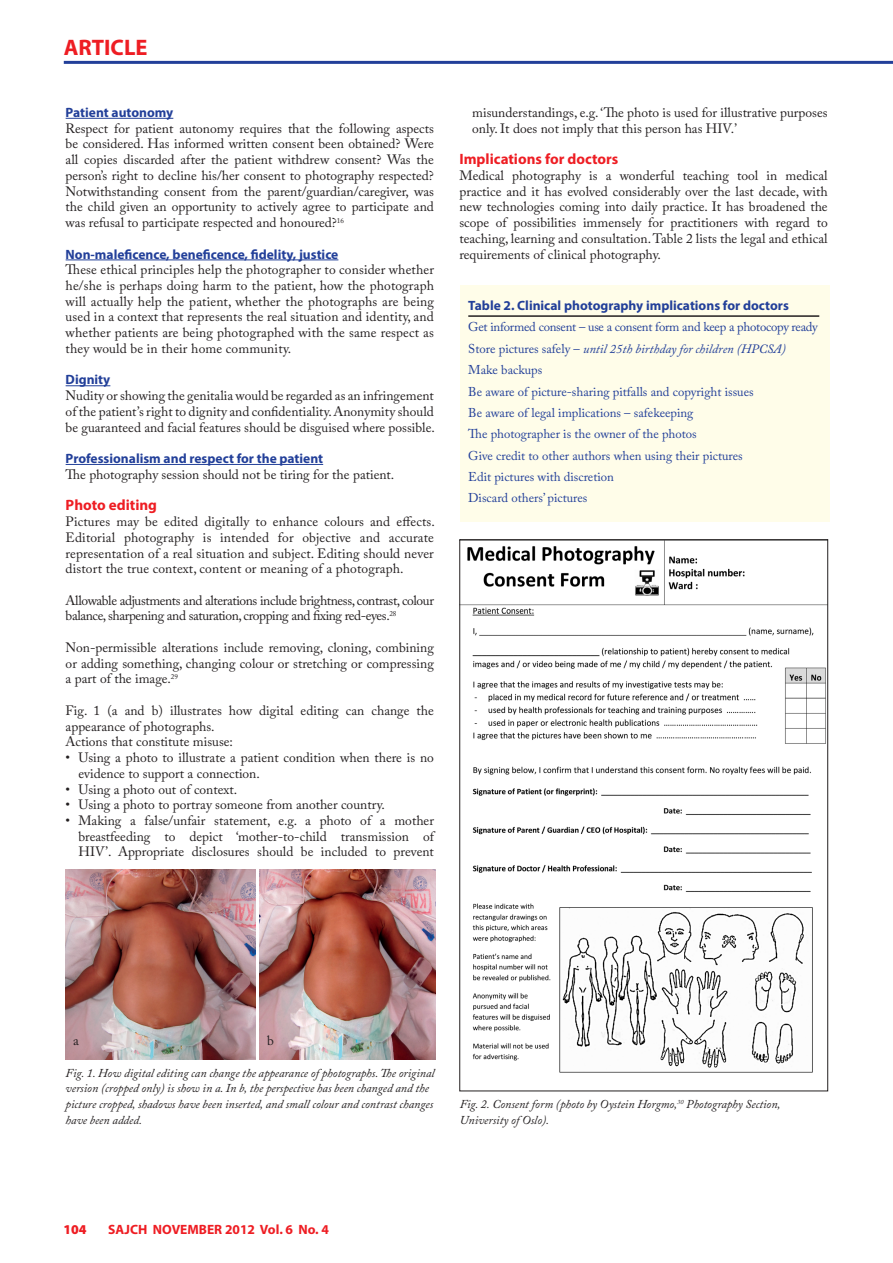
<style>
.page{position:relative;width:893px;height:1263px;background:#fff}
.page>*{position:absolute;margin:0;border:0;box-sizing:border-box;transform-origin:0 0}
.t1{font:700 22.5px "Myriad Pro";color:#ee1d23}
.C_HEAD{font:700 15px "Myriad Pro";color:#ee1d23}
.BODY_COPY{font:13.5px/15.8px "Adobe Caslon Pro";color:#231f20;text-align:justify}
.BODY_COPY-2{font:13.5px/15.8px "Adobe Caslon Pro";letter-spacing:-.03em;color:#231f20}
.D_HEAD{font:700 13.5px "Myriad Pro";color:#223f99}
.TABLE_HEADING{font:700 13.5px "Myriad Pro";color:#223f99}
.t2{font:700 13.5px "Myriad Pro";color:#ee1d23}
.t3{font:900 13.5px "Myriad Pro";color:#ee1d23}
.TABLE_COPY{font:12.75px "Adobe Caslon Pro";color:#223f99}
.TABLE_COPY-2{font:12.75px "Adobe Caslon Pro";letter-spacing:-.02em;color:#223f99}
.TABLE_COPY-3{font:italic 12.75px "Adobe Caslon Pro";color:#223f99}
.CAPTIONS{font:italic 12px/15.8px "Adobe Caslon Pro";color:#231f20}
.s1{font-style:normal}
</style>
<div class="page">
<hr style="left:64px;top:61px;width:829px;height:3px;background:#223f99">
<hr style="left:66px;top:118px;width:107px;height:1px;background:#223f99">
<hr style="left:66px;top:260px;width:272px;height:1px;background:#223f99">
<hr style="left:66px;top:385px;width:44px;height:1px;background:#223f99">
<hr style="left:66px;top:464px;width:257px;height:1px;background:#223f99">
<img style="left:66px;top:870px;width:189px;height:189px">
<img style="left:259px;top:869px;width:177px;height:190px">
<div style="left:460px;top:285px;width:369px;height:236px;background:#fffde9"></div>
<hr style="left:468px;top:315px;width:351px;height:2px;background:#231f20">
<img style="left:462px;top:541px;width:364px;height:532px">
<h1 class="t1" style="left:64px;top:33px;width:85px">ARTICLE</h1>
<h4 class="D_HEAD" style="left:66px;top:104px;width:109px">Patient autonomy</h4>
<p class="BODY_COPY" style="left:66px;top:120px;width:370px">Respect for patient autonomy requires that the following aspects be considered. Has informed written consent been obtained? Were all copies discarded after the patient withdrew consent? Was the person’s right to decline his/her consent to photography respected?<br>Notwithstanding consent from the parent/guardian/caregiver, was the child given an opportunity to actively agree to participate and was refusal to participate respected and honoured?<sup>16</sup></p>
<h4 class="D_HEAD" style="left:66px;top:245px;width:274px">Non-maleficence, beneficence, fidelity, justice</h4>
<p class="BODY_COPY" style="left:66px;top:262px;width:370px">These ethical principles help the photographer to consider whether he/she is perhaps doing harm to the patient, how the photograph will actually help the patient, whether the photographs are being used in a context that represents the real situation and identity, and whether patients are being photographed with the same respect as they would be in their home community.</p>
<h4 class="D_HEAD" style="left:66px;top:371px;width:46px">Dignity</h4>
<p class="BODY_COPY" style="left:66px;top:388px;width:371px">Nudity or showing the genitalia would be regarded as an infringement of the patient’s right to dignity and confidentiality. Anonymity should be guaranteed and facial features should be disguised where possible.</p>
<h4 class="D_HEAD" style="left:66px;top:450px;width:259px">Professionalism and respect for the patient</h4>
<p class="BODY_COPY" style="left:66px;top:466px;width:330px">The photography session should not be tiring for the patient.</p>
<h3 class="C_HEAD" style="left:66px;top:495px;width:93px">Photo editing</h3>
<p class="BODY_COPY" style="left:66px;top:513px;width:371px">Pictures may be edited digitally to enhance colours and effects.<br>Editorial photography is intended for objective and accurate representation of a real situation and subject. Editing should never distort the true context, content or meaning of a photograph.</p>
<p class="BODY_COPY-2" style="left:66px;top:592px;width:370px">Allowable adjustments and alterations include brightness, contrast, colour balance, sharpening and saturation, cropping and fixing red-eyes.<sup>28</sup></p>
<p class="BODY_COPY" style="left:66px;top:639px;width:370px">Non-permissible alterations include removing, cloning, combining or adding something, changing colour or stretching or compressing a part of the image.<sup>29</sup></p>
<p class="BODY_COPY" style="left:66px;top:702px;width:370px">Fig. 1 (a and b) illustrates how digital editing can change the appearance of photographs.</p>
<p class="BODY_COPY" style="left:66px;top:734px;width:169px">Actions that constitute misuse:</p>
<p class="BODY_COPY" style="left:78px;top:749px;width:357px;text-indent:-13px">• Using a photo to illustrate a patient condition when there is no evidence to support a connection.</p>
<p class="BODY_COPY" style="left:66px;top:781px;width:173px">• Using a photo out of context.</p>
<p class="BODY_COPY" style="left:66px;top:797px;width:321px">• Using a photo to portray someone from another country.</p>
<p class="BODY_COPY" style="left:78px;top:812px;width:357px;text-indent:-13px">• Making a false/unfair statement, e.g. a photo of a mother breastfeeding to depict ‘mother-to-child transmission of HIV’. Appropriate disclosures should be included to prevent</p>
<p class="BODY_COPY" style="left:472px;top:104px;width:357px">misunderstandings, e.g. ‘The photo is used for illustrative purposes only. It does not imply that this person has HIV.’</p>
<h3 class="C_HEAD" style="left:459px;top:149px;width:160px">Implications for doctors</h3>
<p class="BODY_COPY" style="left:459px;top:167px;width:370px">Medical photography is a wonderful teaching tool in medical practice and it has evolved considerably over the last decade, with new technologies coming into daily practice. It has broadened the scope of possibilities immensely for practitioners with regard to teaching, learning and consultation. Table 2 lists the legal and ethical requirements of clinical photography.</p>
<p class="TABLE_HEADING" style="left:468px;top:297px;width:322px">Table 2. Clinical photography implications for doctors</p>
<p class="TABLE_COPY-2" style="left:468px;top:320px;width:351px">Get informed consent – use a consent form and keep a photocopy ready</p>
<p class="TABLE_COPY-3" style="left:468px;top:341px;width:319px"><span class="s1">Store pictures safely –</span> until 25th birthday for children (HPCSA)</p>
<p class="TABLE_COPY" style="left:468px;top:362px;width:75px">Make backups</p>
<p class="TABLE_COPY" style="left:468px;top:384px;width:287px">Be aware of picture-sharing pitfalls and copyright issues</p>
<p class="TABLE_COPY" style="left:468px;top:405px;width:227px">Be aware of legal implications – safekeeping</p>
<p class="TABLE_COPY" style="left:468px;top:426px;width:230px">The photographer is the owner of the photos</p>
<p class="TABLE_COPY" style="left:468px;top:448px;width:276px">Give credit to other authors when using their pictures</p>
<p class="TABLE_COPY" style="left:468px;top:469px;width:147px">Edit pictures with discretion</p>
<p class="TABLE_COPY" style="left:468px;top:491px;width:121px">Discard others’ pictures</p>
<p class="BODY_COPY" style="left:73px;top:1033px;width:7px">a</p>
<p class="BODY_COPY" style="left:267px;top:1033px;width:8px">b</p>
<p class="CAPTIONS" style="left:66px;top:1065px;width:371px">Fig. 1. How digital editing can change the appearance of photographs. The original version (cropped only) is show in a. In b, the perspective has been changed and the picture cropped, shadows have been inserted, and small colour and contrast changes have been added.</p>
<p class="CAPTIONS" style="left:460px;top:1096px;width:322px">Fig. 2. Consent form (photo by Oystein Horgmo,<sup>30</sup> Photography Section,<br>University of Oslo).</p>
<p class="t3" style="left:64px;top:1222px;width:25px">104</p>
<p class="t2" style="left:108px;top:1220px;width:222px">SAJCH NOVEMBER 2012 Vol. 6 No. 4</p>
</div>
